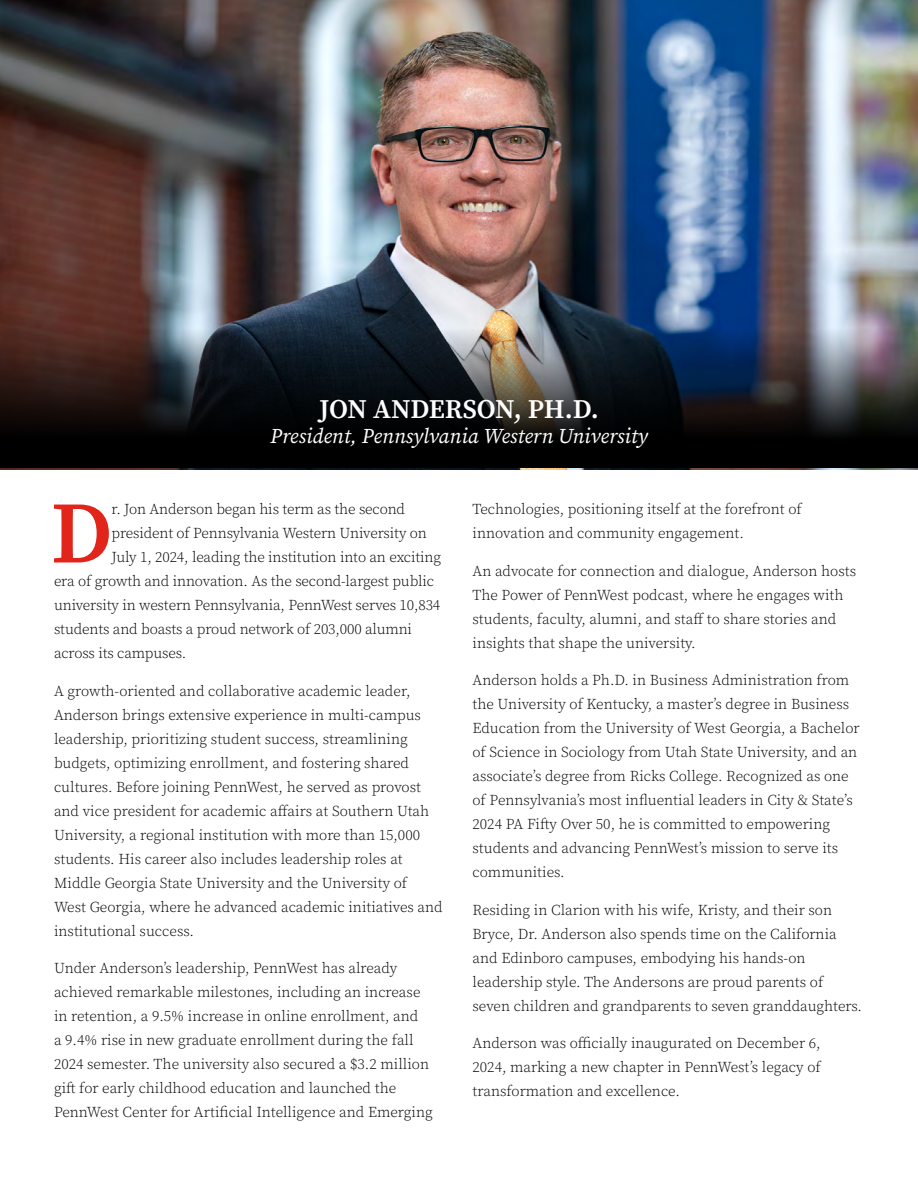
<style>
.page{position:relative;width:918px;height:1188px;background:#fff}
.page>*{position:absolute;margin:0;border:0;box-sizing:border-box;transform-origin:0 0}
.t1{font:600 87.45px "Source Serif Pro";color:#e1251b}
.t2{font:600 26.85px "Source Serif Pro";letter-spacing:-.01em;color:#fff}
.t3{font:italic 21px "Source Serif Pro";color:#fff}
.t4{font:300 15px/24px "Source Serif Pro";color:#000}
</style>
<div class="page">
<img style="left:0;top:0;width:918px;height:469px">
<svg style="left:0;top:316px;width:918px;height:152px;background:#242429"></svg>
<h2 class="t2" style="left:319px;top:390px;width:281px">JON ANDERSON, PH.D.</h2>
<h3 class="t3" style="left:270px;top:422px;width:379px">President, Pennsylvania Western University</h3>
<h1 class="t1" style="left:51px;top:474px;width:63px">D</h1>
<p class="t4" style="left:112px;top:498px;width:295px">r. Jon Anderson began his term as the second</p>
<p class="t4" style="left:112px;top:522px;width:317px">president of Pennsylvania Western University on</p>
<p class="t4" style="left:112px;top:546px;width:331px">July 1, 2024, leading the institution into an exciting</p>
<p class="t4" style="left:54px;top:570px;width:382px">era of growth and innovation. As the second-largest public</p>
<p class="t4" style="left:54px;top:594px;width:388px">university in western Pennsylvania, PennWest serves 10,834</p>
<p class="t4" style="left:54px;top:618px;width:360px">students and boasts a proud network of 203,000 alumni</p>
<p class="t4" style="left:54px;top:642px;width:134px">across its campuses.</p>
<p class="t4" style="left:54px;top:679px;width:390px">A growth-oriented and collaborative academic leader, Anderson brings extensive experience in multi-campus leadership, prioritizing student success, streamlining budgets, optimizing enrollment, and fostering shared cultures. Before joining PennWest, he served as provost and vice president for academic affairs at Southern Utah University, a regional institution with more than 15,000 students. His career also includes leadership roles at Middle Georgia State University and the University of West Georgia, where he advanced academic initiatives and institutional success.</p>
<p class="t4" style="left:54px;top:957px;width:380px">Under Anderson’s leadership, PennWest has already achieved remarkable milestones, including an increase in retention, a 9.5% increase in online enrollment, and<br>a 9.4% rise in new graduate enrollment during the fall 2024 semester. The university also secured a $3.2 million gift for early childhood education and launched the PennWest Center for Artificial Intelligence and Emerging</p>
<p class="t4" style="left:473px;top:498px;width:331px">Technologies, positioning itself at the forefront of innovation and community engagement.</p>
<p class="t4" style="left:473px;top:559px;width:385px">An advocate for connection and dialogue, Anderson hosts The Power of PennWest podcast, where he engages with students, faculty, alumni, and staff to share stories and insights that shape the university.</p>
<p class="t4" style="left:473px;top:669px;width:389px">Anderson holds a Ph.D. in Business Administration from the University of Kentucky, a master’s degree in Business Education from the University of West Georgia, a Bachelor of Science in Sociology from Utah State University, and an associate’s degree from Ricks College. Recognized as one of Pennsylvania’s most influential leaders in City &amp; State’s 2024 PA Fifty Over 50, he is committed to empowering students and advancing PennWest’s mission to serve its communities.</p>
<p class="t4" style="left:473px;top:898px;width:391px">Residing in Clarion with his wife, Kristy, and their son Bryce, Dr. Anderson also spends time on the California and Edinboro campuses, embodying his hands-on leadership style. The Andersons are proud parents of seven children and grandparents to seven granddaughters.</p>
<p class="t4" style="left:473px;top:1032px;width:350px;text-align:justify">Anderson was officially inaugurated on December 6, 2024, marking a new chapter in PennWest’s legacy of transformation and excellence.</p>
</div>
